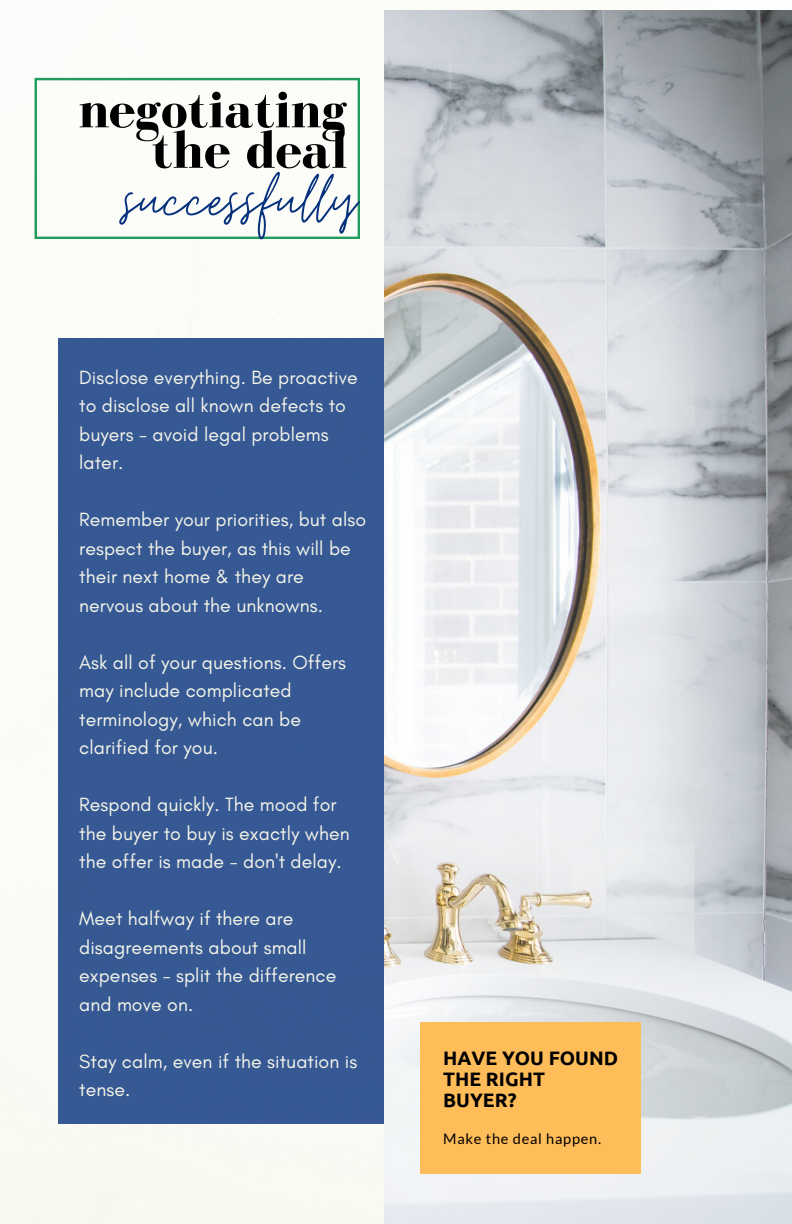
<style>
.page{position:relative;width:792px;height:1224px;background:#fff}
.page>*{position:absolute;margin:0;border:0;box-sizing:border-box;transform-origin:0 0}
.t1{font:76.4px "Moon Time";color:#06327d}
.t2{font:700 54.2px "Bodoni FLF";color:#000}
.t3{font:19.6px/28.4px "Glacial Indifference";letter-spacing:.005em;color:#f6f6e9}
.t4{font:700 19.4px/21px "Ubuntu";color:#000}
.t5{font:14.6px "Lato";letter-spacing:.05em;color:#000}
</style>
<div class="page">
<img style="left:384px;top:10px;width:408px;height:1214px">
<svg style="left:35px;top:78px;width:325px;height:161px"></svg>
<div style="left:58px;top:338px;width:326px;height:786px;background:#365994"></div>
<div style="left:421px;top:1022px;width:220px;height:152px;background:#ffbd59"></div>
<p class="t2" style="left:79px;top:80px;width:270px">negotiating</p>
<p class="t2" style="left:151px;top:120px;width:198px">the deal</p>
<p class="t1" style="left:122px;top:154px;width:236px">successfully</p>
<p class="t3" style="left:79px;top:362px;width:280px">Disclose everything. Be proactive to disclose all known defects to buyers - avoid legal problems later.</p>
<p class="t3" style="left:79px;top:505px;width:288px">Remember your priorities, but also respect the buyer, as this will be their next home &amp; they are nervous about the unknowns.</p>
<p class="t3" style="left:79px;top:647px;width:268px">Ask all of your questions. Offers may include complicated terminology, which can be clarified for you.</p>
<p class="t3" style="left:79px;top:790px;width:272px">Respond quickly. The mood for the buyer to buy is exactly when the offer is made - don't delay.</p>
<p class="t3" style="left:79px;top:904px;width:259px">Meet halfway if there are disagreements about small expenses - split the difference and move on.</p>
<p class="t3" style="left:79px;top:1046px;width:280px">Stay calm, even if the situation is tense.</p>
<p class="t4" style="left:443px;top:1047px;width:176px">HAVE YOU FOUND<br>THE RIGHT<br>BUYER?</p>
<p class="t5" style="left:443px;top:1130px;width:159px">Make the deal happen.</p>
</div>
